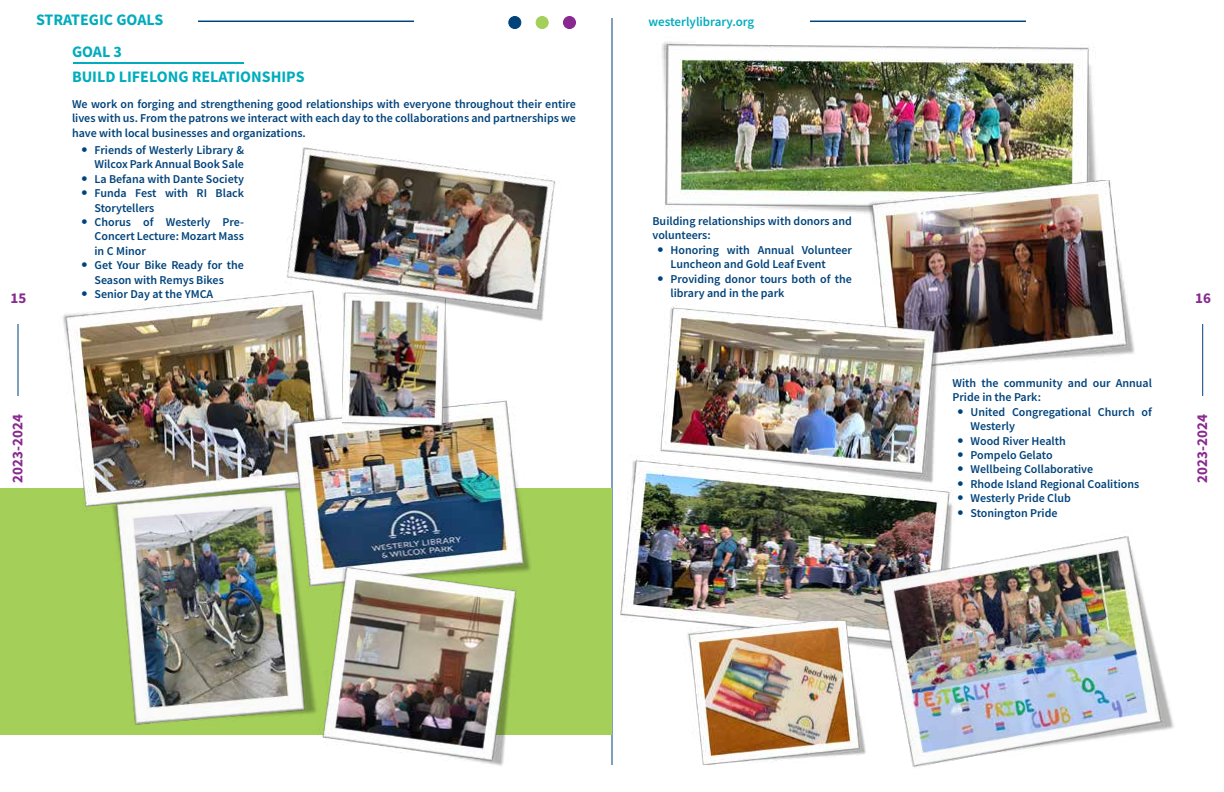
<style>
.page{position:relative;width:1224px;height:792px;background:#fff}
.page>*{position:absolute;margin:0;border:0;box-sizing:border-box;transform-origin:0 0}
.t1{font:700 16px/25px "Source Sans Pro";color:#00acbd}
.t2{font:700 15px "Source Sans Pro";color:#892890}
.t3{font:600 13px "Source Sans Pro";color:#00acbd}
.t4{font:600 12px/14.4px "Source Sans Pro";color:#00437b}
</style>
<div class="page">
<hr style="left:18px;top:324px;width:1px;height:72px;background:#00437b">
<hr style="left:1202px;top:324px;width:1px;height:72px;background:#00437b">
<hr style="left:198px;top:21px;width:216px;height:1px;background:#00437b">
<hr style="left:810px;top:21px;width:216px;height:1px;background:#00437b">
<div style="left:509px;top:17px;width:12px;height:12px;background:#00437b;border-radius:50%"></div>
<div style="left:508px;top:16px;width:13px;height:13px;border:1px solid #00437b;border-radius:50%"></div>
<div style="left:536px;top:17px;width:12px;height:12px;background:#a4cf59;border-radius:50%"></div>
<div style="left:536px;top:16px;width:13px;height:13px;border:1px solid #a4cf59;border-radius:50%"></div>
<div style="left:563px;top:17px;width:13px;height:12px;background:#892890;border-radius:50%"></div>
<div style="left:563px;top:16px;width:13px;height:13px;border:1px solid #892890;border-radius:50%"></div>
<hr style="left:612px;top:18px;width:1px;height:747px;background:#00437b">
<hr style="left:73px;top:62px;width:171px;height:2px;background:#00acbd">
<div style="left:0;top:489px;width:612px;height:246px;background:#a4cf59"></div>
<img style="left:58px;top:295px;width:270px;height:213px">
<img style="left:90px;top:459px;width:219px;height:266px">
<img style="left:284px;top:391px;width:251px;height:208px">
<img style="left:309px;top:546px;width:226px;height:220px">
<img style="left:342px;top:351px;width:108px;height:90px">
<img style="left:267px;top:147px;width:289px;height:204px">
<img style="left:662px;top:42px;width:435px;height:171px">
<img style="left:864px;top:180px;width:271px;height:185px">
<img style="left:662px;top:297px;width:292px;height:126px">
<img style="left:612px;top:423px;width:341px;height:270px">
<img style="left:855px;top:505px;width:319px;height:263px">
<img style="left:684px;top:621px;width:184px;height:144px">
<svg style="left:958px;top:510px;width:5px;height:5px"></svg>
<h1 class="t1" style="left:36px;top:7px;width:129px">STRATEGIC GOALS</h1>
<p class="t3" style="left:649px;top:13px;width:107px">westerlylibrary.org</p>
<h1 class="t1" style="left:72px;top:39px;width:234px">GOAL 3<br>BUILD LIFELONG RELATIONSHIPS</h1>
<p class="t4" style="left:72px;top:97px;width:506px;text-align:justify">We work on forging and strengthening good relationships with everyone throughout their entire lives with us. From the patrons we interact with each day to the collaborations and partnerships we have with local businesses and organizations.</p>
<p class="t4" style="left:94px;top:143px;width:151px">Friends of Westerly Library &amp;<br>Wilcox Park Annual Book Sale<br>La Befana with Dante Society<br>Funda Fest with RI Black<br>Storytellers<br>Chorus of Westerly Pre-<br>Concert Lecture: Mozart Mass in C Minor<br>Get Your Bike Ready for the<br>Season with Remys Bikes<br>Senior Day at the YMCA</p>
<p class="t4" style="left:652px;top:214px;width:201px">Building relationships with donors and volunteers:</p>
<p class="t4" style="left:670px;top:242px;width:183px">Honoring with Annual Volunteer<br>Luncheon and Gold Leaf Event<br>Providing donor tours both of the library and in the park</p>
<p class="t2" style="left:11px;top:288px;width:17px">15</p>
<p class="t2" style="left:1195px;top:288px;width:17px">16</p>
<p class="t4" style="left:952px;top:376px;width:201px">With the community and our Annual<br>Pride in the Park:</p>
<p class="t4" style="left:970px;top:404px;width:183px">United Congregational Church of<br>Westerly<br>Wood River Health<br>Pompelo Gelato<br>Wellbeing Collaborative<br>Rhode Island Regional Coalitions<br>Westerly Pride Club<br>Stonington Pride</p>
<p class="t2" style="left:7px;top:483px;width:70px;rotate:-90deg">2023-2024</p>
<p class="t2" style="left:1192px;top:483px;width:70px;rotate:-90deg">2023-2024</p>
</div>
